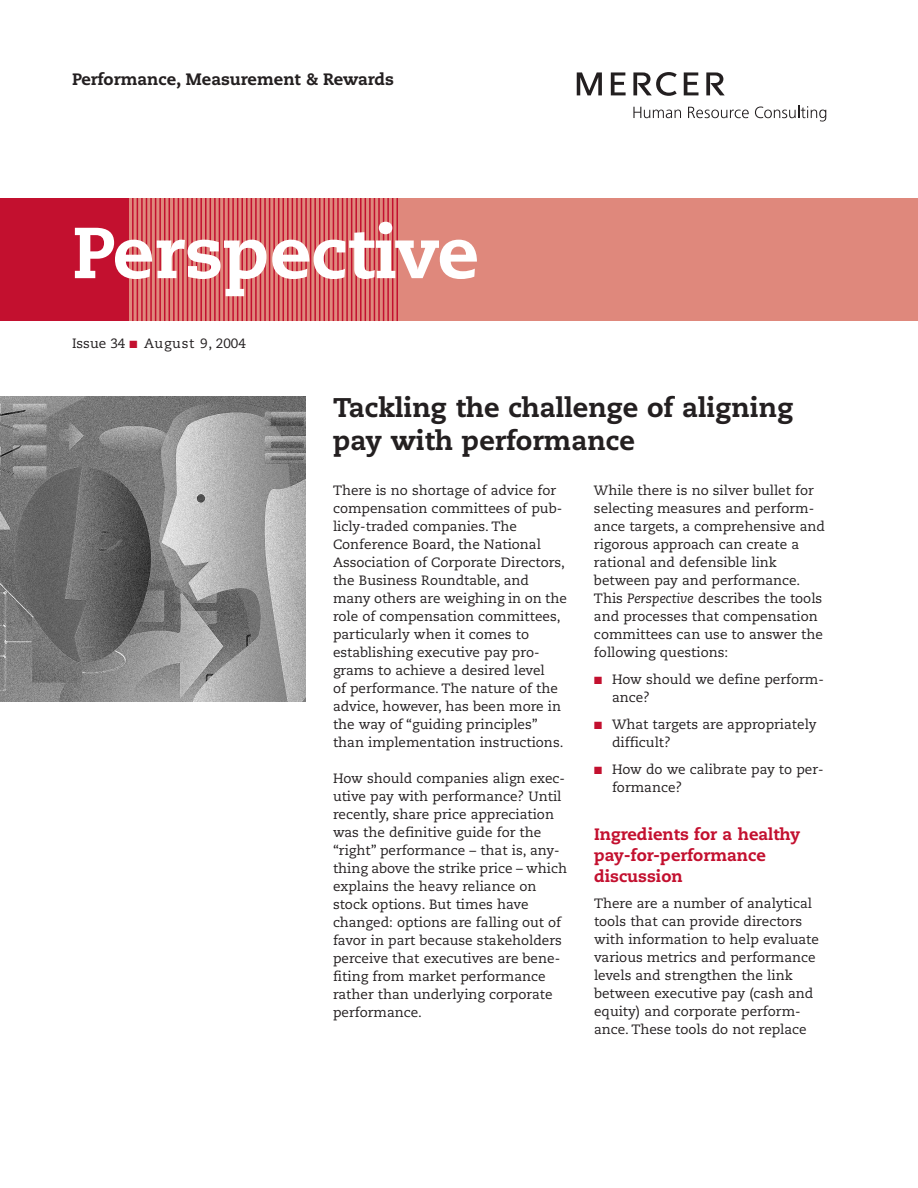
<style>
.page{position:relative;width:918px;height:1188px;background:#fff}
.page>*{position:absolute;margin:0;border:0;box-sizing:border-box;transform-origin:0 0}
.t1{font:800 72px "Caecilia";color:#fff}
.t2{font:800 27px/33px "Caecilia";color:#231f20}
.t3{font:800 16.5px/21px "Caecilia";color:#c3102f}
.t4{font:800 16.5px "Caecilia";color:#231f20}
.t5{font:13.5px/18px "Caecilia";color:#231f20}
.s1{color:#c3102f}
.s2{font-style:italic}
</style>
<div class="page">
<div style="left:0;top:198px;width:918px;height:123px;background:#df887c"></div>
<svg style="left:611px;top:72px;width:15px;height:23px"></svg>
<svg style="left:684px;top:72px;width:15px;height:23px"></svg>
<svg style="left:706px;top:72px;width:19px;height:23px"></svg>
<svg style="left:633px;top:72px;width:44px;height:24px"></svg>
<svg style="left:577px;top:72px;width:25px;height:23px"></svg>
<svg style="left:755px;top:106px;width:71px;height:16px"></svg>
<svg style="left:633px;top:107px;width:48px;height:11px"></svg>
<svg style="left:688px;top:107px;width:61px;height:11px"></svg>
<div style="left:0;top:198px;width:129px;height:123px;background:#c3102f"></div>
<hr style="left:132px;top:198px;width:2px;height:123px;background:#c3102f">
<hr style="left:137px;top:198px;width:1px;height:123px;background:#c3102f">
<hr style="left:141px;top:198px;width:2px;height:123px;background:#c3102f">
<hr style="left:146px;top:198px;width:1px;height:123px;background:#c3102f">
<hr style="left:150px;top:198px;width:2px;height:123px;background:#c3102f">
<hr style="left:155px;top:198px;width:1px;height:123px;background:#c3102f">
<hr style="left:159px;top:198px;width:2px;height:123px;background:#c3102f">
<hr style="left:164px;top:198px;width:1px;height:123px;background:#c3102f">
<hr style="left:169px;top:198px;width:1px;height:123px;background:#c3102f">
<hr style="left:173px;top:198px;width:2px;height:123px;background:#c3102f">
<hr style="left:178px;top:198px;width:1px;height:123px;background:#c3102f">
<hr style="left:182px;top:198px;width:2px;height:123px;background:#c3102f">
<hr style="left:187px;top:198px;width:1px;height:123px;background:#c3102f">
<hr style="left:191px;top:198px;width:2px;height:123px;background:#c3102f">
<hr style="left:196px;top:198px;width:1px;height:123px;background:#c3102f">
<hr style="left:200px;top:198px;width:2px;height:123px;background:#c3102f">
<hr style="left:205px;top:198px;width:2px;height:123px;background:#c3102f">
<hr style="left:210px;top:198px;width:1px;height:123px;background:#c3102f">
<hr style="left:214px;top:198px;width:2px;height:123px;background:#c3102f">
<hr style="left:219px;top:198px;width:1px;height:123px;background:#c3102f">
<hr style="left:223px;top:198px;width:2px;height:123px;background:#c3102f">
<hr style="left:228px;top:198px;width:1px;height:123px;background:#c3102f">
<hr style="left:232px;top:198px;width:2px;height:123px;background:#c3102f">
<hr style="left:237px;top:198px;width:1px;height:123px;background:#c3102f">
<hr style="left:241px;top:198px;width:2px;height:123px;background:#c3102f">
<hr style="left:246px;top:198px;width:2px;height:123px;background:#c3102f">
<hr style="left:251px;top:198px;width:1px;height:123px;background:#c3102f">
<hr style="left:255px;top:198px;width:2px;height:123px;background:#c3102f">
<hr style="left:260px;top:198px;width:1px;height:123px;background:#c3102f">
<hr style="left:264px;top:198px;width:2px;height:123px;background:#c3102f">
<hr style="left:269px;top:198px;width:1px;height:123px;background:#c3102f">
<hr style="left:273px;top:198px;width:2px;height:123px;background:#c3102f">
<hr style="left:278px;top:198px;width:1px;height:123px;background:#c3102f">
<hr style="left:283px;top:198px;width:1px;height:123px;background:#c3102f">
<hr style="left:287px;top:198px;width:2px;height:123px;background:#c3102f">
<hr style="left:292px;top:198px;width:1px;height:123px;background:#c3102f">
<hr style="left:296px;top:198px;width:2px;height:123px;background:#c3102f">
<hr style="left:301px;top:198px;width:1px;height:123px;background:#c3102f">
<hr style="left:305px;top:198px;width:2px;height:123px;background:#c3102f">
<hr style="left:310px;top:198px;width:1px;height:123px;background:#c3102f">
<hr style="left:314px;top:198px;width:2px;height:123px;background:#c3102f">
<hr style="left:319px;top:198px;width:1px;height:123px;background:#c3102f">
<hr style="left:324px;top:198px;width:1px;height:123px;background:#c3102f">
<hr style="left:328px;top:198px;width:2px;height:123px;background:#c3102f">
<hr style="left:333px;top:198px;width:1px;height:123px;background:#c3102f">
<hr style="left:337px;top:198px;width:2px;height:123px;background:#c3102f">
<hr style="left:342px;top:198px;width:1px;height:123px;background:#c3102f">
<hr style="left:346px;top:198px;width:2px;height:123px;background:#c3102f">
<hr style="left:351px;top:198px;width:1px;height:123px;background:#c3102f">
<hr style="left:355px;top:198px;width:2px;height:123px;background:#c3102f">
<hr style="left:360px;top:198px;width:2px;height:123px;background:#c3102f">
<hr style="left:365px;top:198px;width:1px;height:123px;background:#c3102f">
<hr style="left:369px;top:198px;width:2px;height:123px;background:#c3102f">
<hr style="left:374px;top:198px;width:1px;height:123px;background:#c3102f">
<hr style="left:378px;top:198px;width:2px;height:123px;background:#c3102f">
<hr style="left:383px;top:198px;width:1px;height:123px;background:#c3102f">
<hr style="left:387px;top:198px;width:2px;height:123px;background:#c3102f">
<hr style="left:392px;top:198px;width:1px;height:123px;background:#c3102f">
<hr style="left:396px;top:198px;width:2px;height:123px;background:#c3102f">
<img style="left:0;top:396px;width:306px;height:306px">
<p class="t4" style="left:72px;top:72px;width:324px">Performance, Measurement &amp; Rewards</p>
<h1 class="t1" style="left:72px;top:223px;width:408px">Perspective</h1>
<p class="t5" style="left:72px;top:335px;width:175px">Issue 34 <span class="s1">■</span> August 9, 2004</p>
<h2 class="t2" style="left:333px;top:393px;width:462px">Tackling the challenge of aligning pay with performance</h2>
<p class="t5" style="left:333px;top:483px;width:235px">There is no shortage of advice for compensation committees of pub&shy;licly-traded companies. The<br>Conference Board, the National<br>Association of Corporate Directors, the Business Roundtable, and many others are weighing in on the role of compensation committees, particularly when it comes to establishing executive pay pro&shy;grams to achieve a desired level<br>of performance. The nature of the advice, however, has been more in the way of “guiding principles” than implementation instructions.</p>
<p class="t5" style="left:333px;top:771px;width:236px">How should companies align exec&shy;utive pay with performance? Until recently, share price appreciation was the definitive guide for the “right” performance – that is, any&shy;thing above the strike price – which explains the heavy reliance on stock options. But times have changed: options are falling out of favor in part because stakeholders perceive that executives are bene&shy;fiting from market performance rather than underlying corporate performance.</p>
<p class="t5" style="left:594px;top:483px;width:233px">While there is no silver bullet for selecting measures and perform&shy;ance targets, a comprehensive and rigorous approach can create a rational and defensible link between pay and performance.<br>This <span class="s2">Perspective</span> describes the tools and processes that compensation committees can use to answer the following questions:</p>
<p class="t5" style="left:612px;top:672px;width:213px;text-indent:-18px"><span class="s1">■</span> How should we define perform&shy;ance?</p>
<p class="t5" style="left:612px;top:717px;width:206px;text-indent:-18px"><span class="s1">■</span> What targets are appropriately difficult?</p>
<p class="t5" style="left:612px;top:762px;width:213px;text-indent:-18px"><span class="s1">■</span> How do we calibrate pay to per&shy;formance?</p>
<p class="t3" style="left:594px;top:825px;width:208px">Ingredients for a healthy pay-for-performance discussion</p>
<p class="t5" style="left:594px;top:895px;width:226px">There are a number of analytical tools that can provide directors with information to help evaluate various metrics and performance levels and strengthen the link between executive pay (cash and equity) and corporate perform&shy;ance. These tools do not replace</p>
</div>
